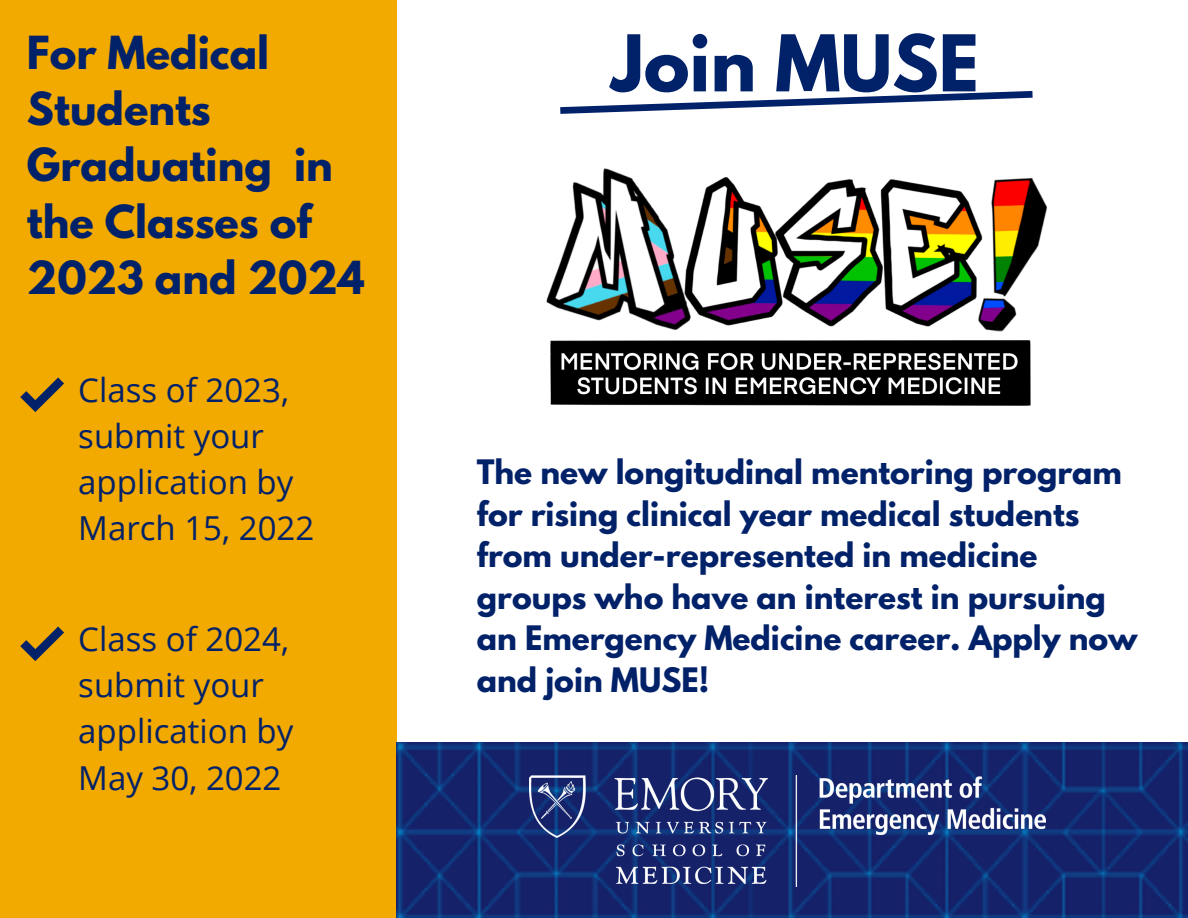
<style>
.page{position:relative;width:1188px;height:918px;background:#fff}
.page>*{position:absolute;margin:0;border:0;box-sizing:border-box;transform-origin:0 0}
.t1{font:700 69.3px "League Spartan";color:#012169}
.t2{font:700 40.35px/56.2px "League Spartan";color:#012169}
.t3{font:33px/46.2px "Open Sans";color:#012169}
.t4{font:700 29.85px/41.4px "League Spartan";color:#012169}
</style>
<div class="page">
<div style="left:0;top:0;width:397px;height:918px;background:#f2a900"></div>
<img style="left:396px;top:743px;width:792px;height:175px">
<svg style="left:20px;top:378px;width:44px;height:34px"></svg>
<svg style="left:20px;top:627px;width:44px;height:34px"></svg>
<svg style="left:560px;top:91px;width:473px;height:23px"></svg>
<img style="left:530px;top:776px;width:515px;height:110px">
<img style="left:546px;top:168px;width:502px;height:238px">
<p class="t2" style="left:27px;top:30px;width:339px">For Medical<br>Students<br>Graduating in the Classes of<br>2023 and 2024</p>
<p class="t3" style="left:78px;top:366px;width:237px">Class of 2023, submit your application by<br>March 15, 2022</p>
<p class="t3" style="left:78px;top:615px;width:217px">Class of 2024, submit your application by<br>May 30, 2022</p>
<p class="t1" style="left:611px;top:29px;width:369px">Join MUSE</p>
<p class="t4" style="left:477px;top:456px;width:662px">The new longitudinal mentoring program for rising clinical year medical students from under-represented in medicine groups who have an interest in pursuing an Emergency Medicine career. Apply now and join MUSE!</p>
</div>
